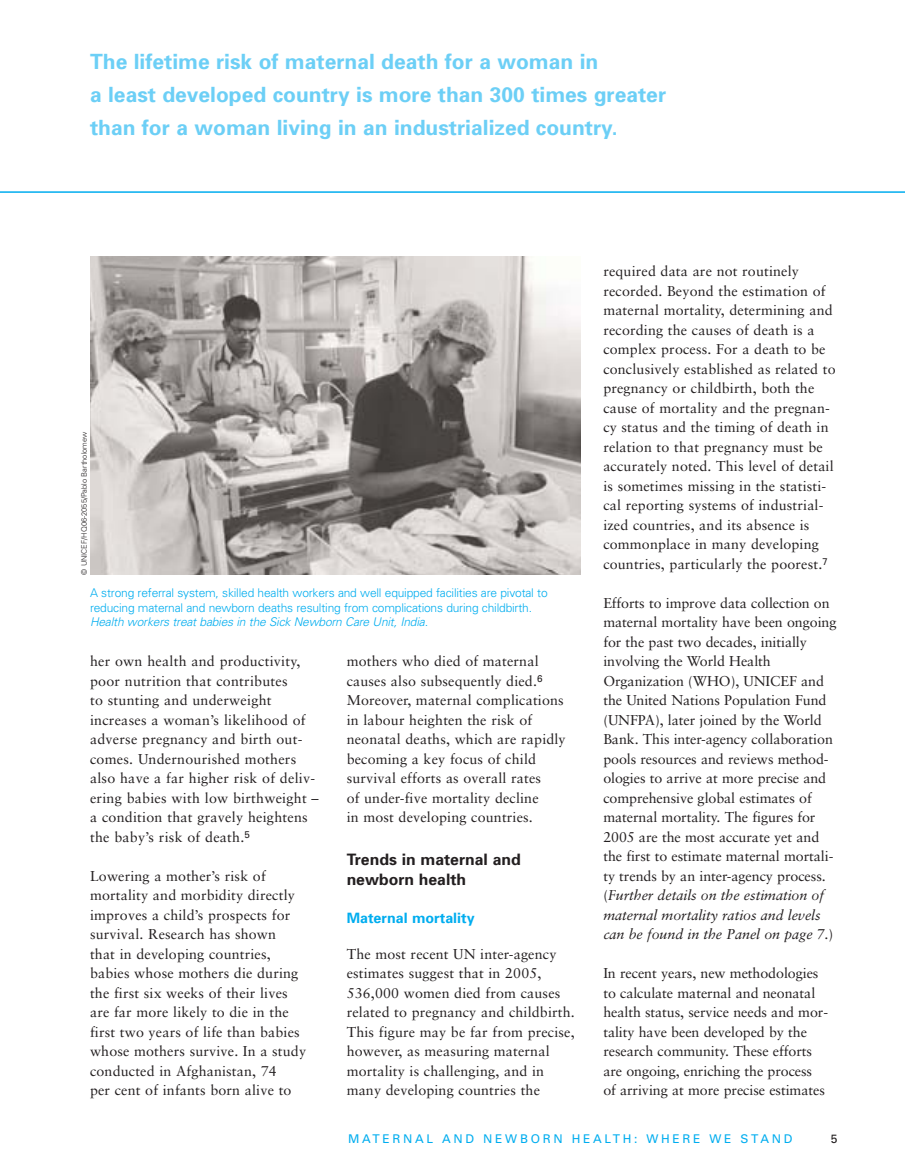
<style>
.page{position:relative;width:905px;height:1175px;background:#fff}
.page>*{position:absolute;margin:0;border:0;box-sizing:border-box;transform-origin:0 0}
.t1{font:700 21px/33px "Univers";color:#6ccff6}
.t2{font:700 15.75px/20.2px "Univers";color:#231f20}
.t3{font:14.25px/19.5px "Sabon";letter-spacing:.01em;color:#231f20}
.t4{font:700 14.25px "Univers";color:#00adef}
.t5{font:300 12px/14.4px "Univers";letter-spacing:-.015em;color:#00adef}
.t6{font:italic 300 12px "Univers";color:#00adef}
.t7{font:12px "Univers";letter-spacing:.22em;color:#00adef}
.t8{font:12px "Univers";color:#231f20}
.t9{font:300 7.5px "Univers";color:#231f20}
.s1{font-style:italic}
</style>
<div class="page">
<hr style="left:0;top:191px;width:904px;height:2px;background:#00adef">
<img style="left:90px;top:256px;width:490px;height:318px">
<h1 class="t1" style="left:90px;top:47px;width:577px">The lifetime risk of maternal death for a woman in<br>a least developed country is more than 300 times greater than for a woman living in an industrialized country.</h1>
<p class="t3" style="left:603px;top:262px;width:234px">required data are not routinely recorded. Beyond the estimation of maternal mortality, determining and recording the causes of death is a complex process. For a death to be conclusively established as related to pregnancy or childbirth, both the cause of mortality and the pregnan&shy;cy status and the timing of death in relation to that pregnancy must be accurately noted. This level of detail is sometimes missing in the statisti&shy;cal reporting systems of industrial&shy;ized countries, and its absence is commonplace in many developing countries, particularly the poorest.<sup>7</sup></p>
<p class="t3" style="left:603px;top:594px;width:235px">Efforts to improve data collection on maternal mortality have been ongoing for the past two decades, initially involving the World Health Organization (WHO), UNICEF and the United Nations Population Fund (UNFPA), later joined by the World Bank. This inter-agency collaboration pools resources and reviews method&shy;ologies to arrive at more precise and comprehensive global estimates of maternal mortality. The figures for 2005 are the most accurate yet and the first to estimate maternal mortali&shy;ty trends by an inter-agency process. (<span class="s1">Further details on the estimation of maternal mortality ratios and levels can be found in the Panel on page 7.</span>)</p>
<p class="t3" style="left:603px;top:964px;width:226px">In recent years, new methodologies to calculate maternal and neonatal health status, service needs and mor&shy;tality have been developed by the research community. These efforts are ongoing, enriching the process of arriving at more precise estimates</p>
<p class="t7" style="left:348px;top:1134px;width:446px">MATERNAL AND NEWBORN HEALTH: WHERE WE STAND</p>
<p class="t8" style="left:830px;top:1134px;width:8px">5</p>
<p class="t9" style="left:81px;top:574px;width:145px;rotate:-90deg">© UNICEF/HQ06-2055/Pablo Bartholomew</p>
<p class="t5" style="left:90px;top:587px;width:459px">A strong referral system, skilled health workers and well equipped facilities are pivotal to reducing maternal and newborn deaths resulting from complications during childbirth.</p>
<p class="t6" style="left:90px;top:617px;width:342px">Health workers treat babies in the Sick Newborn Care Unit, India.</p>
<p class="t3" style="left:346px;top:652px;width:220px">mothers who died of maternal causes also subsequently died.<sup>6<br></sup>Moreover, maternal complications in labour heighten the risk of neonatal deaths, which are rapidly becoming a key focus of child survival efforts as overall rates<br>of under-five mortality decline<br>in most developing countries.</p>
<p class="t2" style="left:346px;top:850px;width:175px">Trends in maternal and newborn health</p>
<p class="t4" style="left:346px;top:912px;width:129px">Maternal mortality</p>
<p class="t3" style="left:346px;top:945px;width:229px">The most recent UN inter-agency estimates suggest that in 2005,<br>536,000 women died from causes related to pregnancy and childbirth.<br>This figure may be far from precise, however, as measuring maternal mortality is challenging, and in many developing countries the</p>
<p class="t3" style="left:90px;top:653px;width:230px">her own health and productivity, poor nutrition that contributes<br>to stunting and underweight increases a woman’s likelihood of adverse pregnancy and birth out&shy;comes. Undernourished mothers also have a far higher risk of deliv&shy;ering babies with low birthweight – a condition that gravely heightens the baby’s risk of death.<sup>5</sup></p>
<p class="t3" style="left:90px;top:867px;width:218px">Lowering a mother’s risk of mortality and morbidity directly improves a child’s prospects for survival. Research has shown<br>that in developing countries, babies whose mothers die during the first six weeks of their lives are far more likely to die in the first two years of life than babies whose mothers survive. In a study conducted in Afghanistan, 74<br>per cent of infants born alive to</p>
</div>
